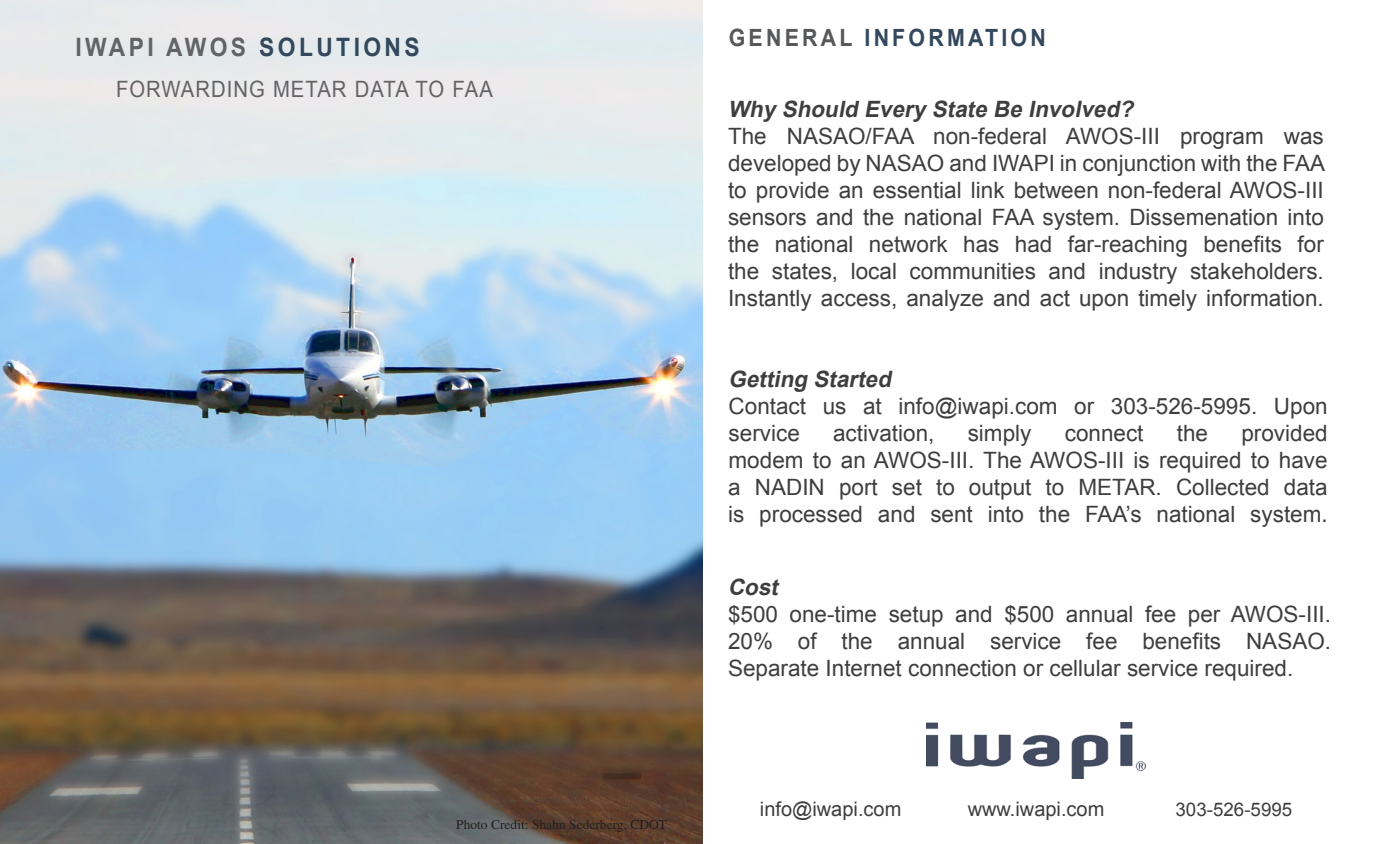
<style>
.page{position:relative;width:1384px;height:844px;background:#fff}
.page>*{position:absolute;margin:0;border:0;box-sizing:border-box;transform-origin:0 0}
.t1{font:700 25.25px "Arial";letter-spacing:.15em;color:#636366;scale:.9 1}
.t2{font:700 23.75px "Arial";letter-spacing:.15em;color:#33485c;scale:.9 1}
.t3{font:22.5px/27px "Arial";color:#3e3e3f;text-align:justify}
.t4{font:italic 700 22.5px "Arial";color:#3e3e3f}
.t5{font:22.5px "Arial";letter-spacing:.05em;color:#636366;scale:.9 1}
.t6{font:20px "Arial";color:#3e3e3f}
.t7{font:18.75px "Arial";color:#3e3e3f}
.t8{font:13.5px "Times";color:#231f20}
.s1{color:#33485c}
.s2{color:#57585a}
.s3{font-family:"Swiss 721 BT"}
</style>
<div class="page">
<img style="left:0;top:0;width:703px;height:844px">
<img style="left:926px;top:722px;width:219px;height:56px">
<p class="t1" style="left:75px;top:30px;width:384px">IWAPI AWOS <span class="s1">SOLUTIONS</span></p>
<p class="t5" style="left:116px;top:75px;width:420px">FORWARDING METAR DATA TO FAA</p>
<p class="t8" style="left:456px;top:816px;width:212px">Photo Credit: Shahn Sederberg, CDOT</p>
<p class="t2" style="left:729px;top:22px;width:354px"><span class="s2">GENERAL</span> INFORMATION</p>
<p class="t4" style="left:728px;top:94px;width:412px">Why Should Every State Be Involved?</p>
<p class="t3" style="left:728px;top:123px;width:597px">The NASAO/FAA non-federal AWOS-III program was</p>
<p class="t3" style="left:728px;top:150px;width:599px">developed by NASAO and IWAPI in conjunction with the FAA to provide an essential link between non-federal AWOS-III sensors and the national FAA system. Dissemenation into the national network has had far-reaching benefits for the states, local communities and industry stakeholders.</p>
<p class="t3" style="left:728px;top:285px;width:597px">Instantly access, analyze and act upon timely information.</p>
<p class="t4" style="left:728px;top:364px;width:170px">Getting Started</p>
<p class="t3" style="left:728px;top:393px;width:600px">Contact us at info@iwapi.com or 303-526-5995. Upon</p>
<p class="t3" style="left:728px;top:420px;width:73px">service</p>
<p class="t3" style="left:833px;top:420px;width:103px">activation,</p>
<p class="t3" style="left:968px;top:420px;width:65px">simply</p>
<p class="t3" style="left:1065px;top:420px;width:80px">connect</p>
<p class="t3" style="left:1177px;top:420px;width:33px">the</p>
<p class="t3" style="left:1241px;top:420px;width:88px">provided</p>
<p class="t3" style="left:728px;top:447px;width:601px">modem to an AWOS-III. The AWOS-III is required to have a NADIN port set to output to METAR. Collected data is processed and sent into the FAA’s national system<span class="s3">.</span></p>
<p class="t4" style="left:728px;top:572px;width:57px">Cost</p>
<p class="t3" style="left:728px;top:601px;width:605px">$500 one-time setup and $500 annual fee per AWOS-III.</p>
<p class="t3" style="left:728px;top:628px;width:605px">20% of the annual service fee benefits NASAO.</p>
<p class="t3" style="left:728px;top:655px;width:567px">Separate Internet connection or cellular service required.</p>
<p class="t6" style="left:760px;top:796px;width:143px">info@iwapi.com</p>
<p class="t6" style="left:968px;top:796px;width:138px">www.iwapi.com</p>
<p class="t7" style="left:1175px;top:797px;width:118px">303-526-5995</p>
</div>
